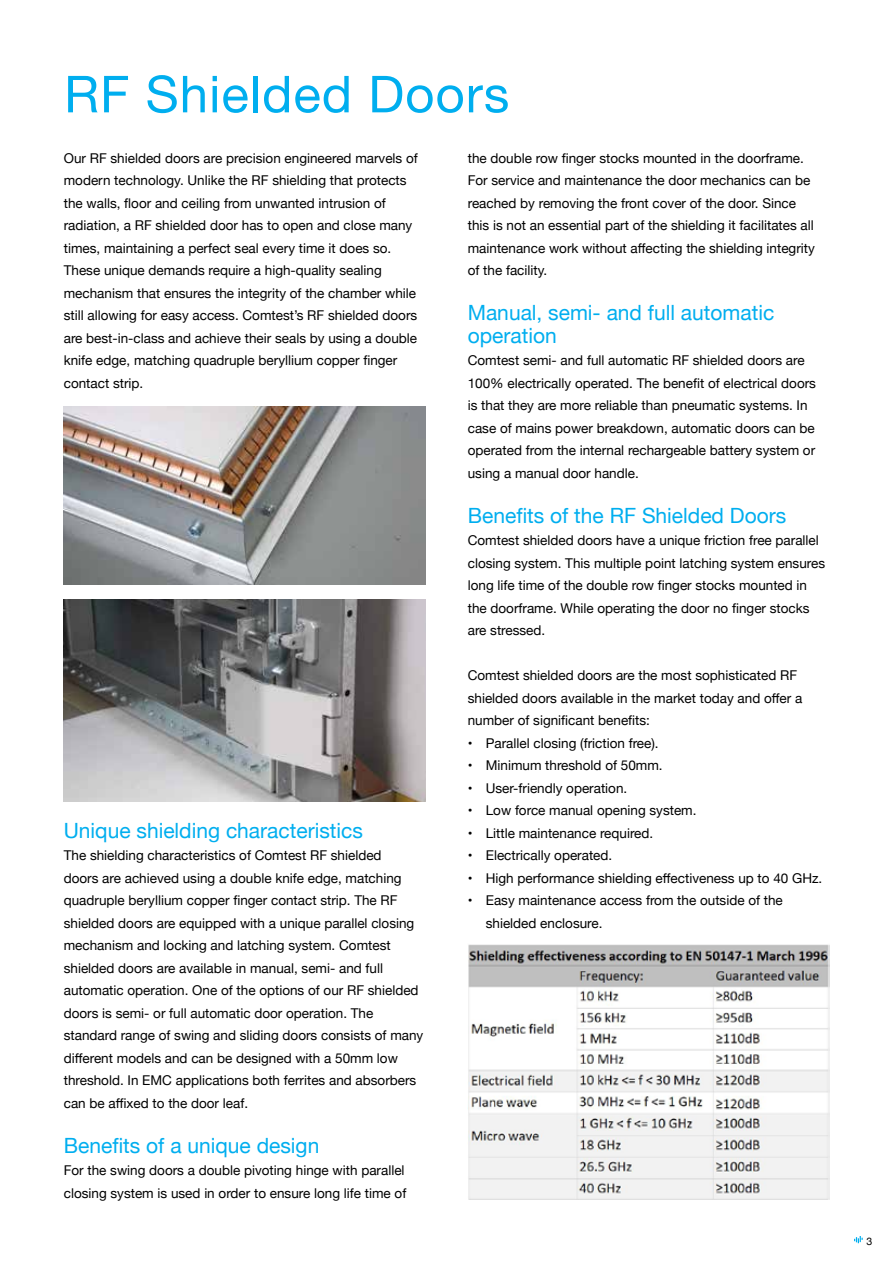
<style>
.page{position:relative;width:893px;height:1263px;background:#fff}
.page>*{position:absolute;margin:0;border:0;box-sizing:border-box;transform-origin:0 0}
.t1{font:51px "Helvetica Neue";letter-spacing:.02em;color:#00aeef}
.t2{font:21px/22.5px "Helvetica Neue";color:#00aeef}
.t3{font:13.5px/22.5px "Helvetica Neue";color:#000}
.t4{font:10.5px "Helvetica Neue";color:#000}
</style>
<div class="page">
<svg style="left:854px;top:1236px;width:9px;height:7px"></svg>
<img style="left:64px;top:600px;width:361px;height:201px">
<img style="left:64px;top:406px;width:361px;height:179px">
<img style="left:468px;top:944px;width:361px;height:256px">
<h1 class="t1" style="left:64px;top:57px;width:447px">RF Shielded Doors</h1>
<p class="t3" style="left:64px;top:147px;width:356px">Our RF shielded doors are precision engineered marvels of modern technology. Unlike the RF shielding that protects the walls, floor and ceiling from unwanted intrusion of radiation, a RF shielded door has to open and close many times, maintaining a perfect seal every time it does so.<br>These unique demands require a high-quality sealing mechanism that ensures the integrity of the chamber while still allowing for easy access. Comtest’s RF shielded doors are best-in-class and achieve their seals by using a double knife edge, matching quadruple beryllium copper finger contact strip.</p>
<h2 class="t2" style="left:64px;top:820px;width:301px">Unique shielding characteristics</h2>
<p class="t3" style="left:64px;top:845px;width:361px">The shielding characteristics of Comtest RF shielded<br>doors are achieved using a double knife edge, matching quadruple beryllium copper finger contact strip. The RF shielded doors are equipped with a unique parallel closing mechanism and locking and latching system. Comtest shielded doors are available in manual, semi- and full automatic operation. One of the options of our RF shielded doors is semi- or full automatic door operation. The standard range of swing and sliding doors consists of many different models and can be designed with a 50mm low threshold. In EMC applications both ferrites and absorbers can be affixed to the door leaf.</p>
<h2 class="t2" style="left:64px;top:1135px;width:257px">Benefits of a unique design</h2>
<p class="t3" style="left:64px;top:1160px;width:344px">For the swing doors a double pivoting hinge with parallel closing system is used in order to ensure long life time of</p>
<p class="t3" style="left:468px;top:147px;width:349px">the double row finger stocks mounted in the doorframe.<br>For service and maintenance the door mechanics can be reached by removing the front cover of the door. Since this is not an essential part of the shielding it facilitates all maintenance work without affecting the shielding integrity of the facility.</p>
<h2 class="t2" style="left:468px;top:303px;width:308px">Manual, semi- and full automatic operation</h2>
<p class="t3" style="left:468px;top:350px;width:350px">Comtest semi- and full automatic RF shielded doors are 100% electrically operated. The benefit of electrical doors is that they are more reliable than pneumatic systems. In case of mains power breakdown, automatic doors can be operated from the internal rechargeable battery system or using a manual door handle.</p>
<h2 class="t2" style="left:468px;top:505px;width:320px">Benefits of the RF Shielded Doors</h2>
<p class="t3" style="left:468px;top:530px;width:359px">Comtest shielded doors have a unique friction free parallel closing system. This multiple point latching system ensures long life time of the double row finger stocks mounted in the doorframe. While operating the door no finger stocks are stressed.</p>
<p class="t3" style="left:468px;top:665px;width:336px">Comtest shielded doors are the most sophisticated RF shielded doors available in the market today and offer a number of significant benefits:</p>
<p class="t3" style="left:468px;top:732px;width:192px">• Parallel closing (friction free).</p>
<p class="t3" style="left:468px;top:755px;width:196px">• Minimum threshold of 50mm.</p>
<p class="t3" style="left:468px;top:777px;width:161px">• User-friendly operation.</p>
<p class="t3" style="left:468px;top:800px;width:230px">• Low force manual opening system.</p>
<p class="t3" style="left:468px;top:823px;width:187px">• Little maintenance required.</p>
<p class="t3" style="left:468px;top:845px;width:146px">• Electrically operated.</p>
<p class="t3" style="left:468px;top:868px;width:356px">• High performance shielding effectiveness up to 40 GHz.</p>
<p class="t3" style="left:486px;top:890px;width:299px;text-indent:-18px">• Easy maintenance access from the outside of the shielded enclosure.</p>
<p class="t4" style="left:867px;top:1234px;width:7px">3</p>
</div>
